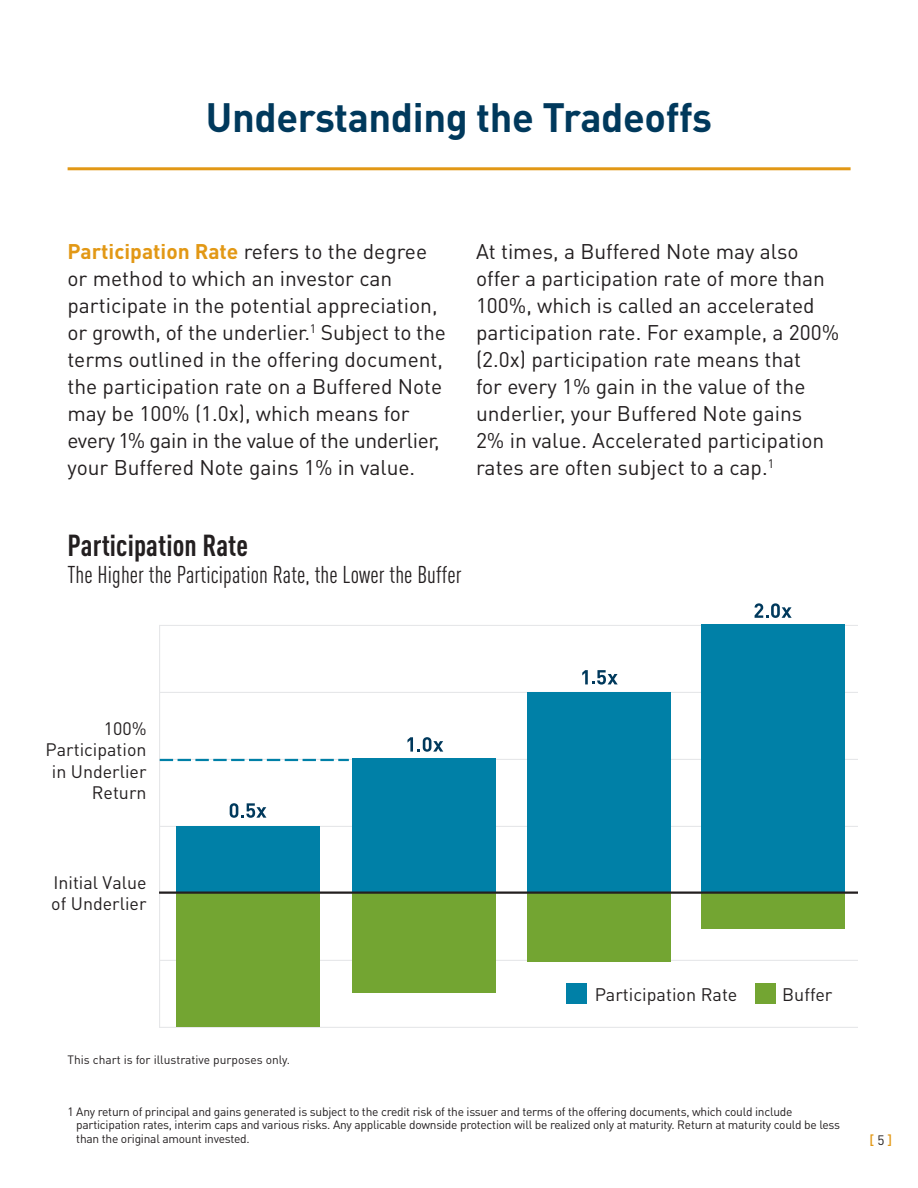
<style>
.page{position:relative;width:918px;height:1188px;background:#fff}
.page>*{position:absolute;margin:0;border:0;box-sizing:border-box;transform-origin:0 0}
.intro{font:700 40.5px "DINOT";letter-spacing:-.01em;color:#00395c}
.text{font:700 condensed 30px "DINOT";letter-spacing:.005em;color:#231f20}
.text-2{font:condensed 24px "DINOT";letter-spacing:.005em;color:#231f20}
.text-3{font:21px/27px "DINOT";color:#231f20}
.sub2{font:18px "DINOT";color:#231f20}
.t1{font:17.85px/21.5px "DINOT";color:#231f20;text-align:right}
.text-4{font:500 13.5px "DINOT";color:#e29815}
.footnote{font:12px/13.5px "DINOT";letter-spacing:-.02em;color:#231f20}
.footnote-2{font:12px "DINOT";color:#231f20}
.s1{font-weight:700;color:#e29815}
.s2{font-weight:400;color:#231f20}
</style>
<div class="page">
<hr style="left:159px;top:625px;width:1px;height:402px;background:#e6e7e9">
<hr style="left:159px;top:1027px;width:699px;height:1px;background:#e6e7e9">
<hr style="left:159px;top:960px;width:699px;height:1px;background:#e6e7e9">
<hr style="left:159px;top:826px;width:699px;height:1px;background:#e6e7e9">
<hr style="left:159px;top:759px;width:699px;height:1px;background:#e6e7e9">
<hr style="left:159px;top:692px;width:699px;height:1px;background:#e6e7e9">
<hr style="left:159px;top:625px;width:699px;height:1px;background:#e6e7e9">
<div style="left:176px;top:826px;width:143px;height:66px;background:#0080a7"></div>
<div style="left:527px;top:692px;width:144px;height:200px;background:#0080a7"></div>
<div style="left:701px;top:625px;width:143px;height:267px;background:#0080a7"></div>
<div style="left:353px;top:759px;width:143px;height:133px;background:#0080a7"></div>
<div style="left:176px;top:893px;width:143px;height:134px;background:#73a532"></div>
<div style="left:527px;top:893px;width:144px;height:68px;background:#73a532"></div>
<div style="left:701px;top:893px;width:143px;height:36px;background:#73a532"></div>
<div style="left:353px;top:893px;width:143px;height:100px;background:#73a532"></div>
<svg style="left:230px;top:803px;width:36px;height:15px"></svg>
<svg style="left:582px;top:670px;width:36px;height:15px"></svg>
<svg style="left:755px;top:603px;width:37px;height:15px"></svg>
<svg style="left:407px;top:737px;width:36px;height:15px"></svg>
<hr style="left:159px;top:891px;width:699px;height:3px;background:#231f20">
<svg style="left:160px;top:759px;width:189px;height:2px"></svg>
<div style="left:566px;top:984px;width:20px;height:20px;background:#0080a7"></div>
<div style="left:755px;top:984px;width:21px;height:20px;background:#73a532"></div>
<hr style="left:68px;top:167px;width:783px;height:3px;background:#e29815">
<p class="intro" style="left:206px;top:89px;width:508px">Understanding the Tradeoffs</p>
<p class="text-3" style="left:67px;top:237px;width:380px"><span class="s1">Participation Rate</span> refers to the degree or method to which an investor can participate in the potential appreciation, or growth, of the underlier.<sup>1</sup> Subject to the terms outlined in the offering document, the participation rate on a Buffered Note may be 100% (1.0x), which means for every 1% gain in the value of the underlier, your Buffered Note gains 1% in value.</p>
<p class="text-3" style="left:476px;top:237px;width:365px">At times, a Buffered Note may also offer a participation rate of more than 100%, which is called an accelerated participation rate. For example, a 200% (2.0x) participation rate means that<br>for every 1% gain in the value of the underlier, your Buffered Note gains<br>2% in value. Accelerated participation rates are often subject to a cap.<sup>1</sup></p>
<p class="text" style="left:68px;top:524px;width:182px">Participation Rate</p>
<p class="text-2" style="left:68px;top:558px;width:396px">The Higher the Participation Rate, the Lower the Buffer</p>
<p class="t1" style="left:46px;top:717px;width:102px">100%<br>Participation in Underlier<br>Return</p>
<p class="t1" style="left:51px;top:871px;width:97px;text-align:left">Initial Value of Underlier</p>
<p class="footnote-2" style="left:68px;top:1051px;width:224px">This chart is for illustrative purposes only.</p>
<p class="sub2" style="left:595px;top:982px;width:144px">Participation Rate</p>
<p class="sub2" style="left:782px;top:982px;width:52px">Buffer</p>
<p class="footnote" style="left:76px;top:1104px;width:765px;text-indent:-9px">1 Any return of principal and gains generated is subject to the credit risk of the issuer and terms of the offering documents, which could include participation rates, interim caps and various risks. Any applicable downside protection will be realized only at maturity. Return at maturity could be less than the original amount invested.</p>
<p class="text-4" style="left:869px;top:1131px;width:24px">[ <span class="s2">5</span>]</p>
</div>
